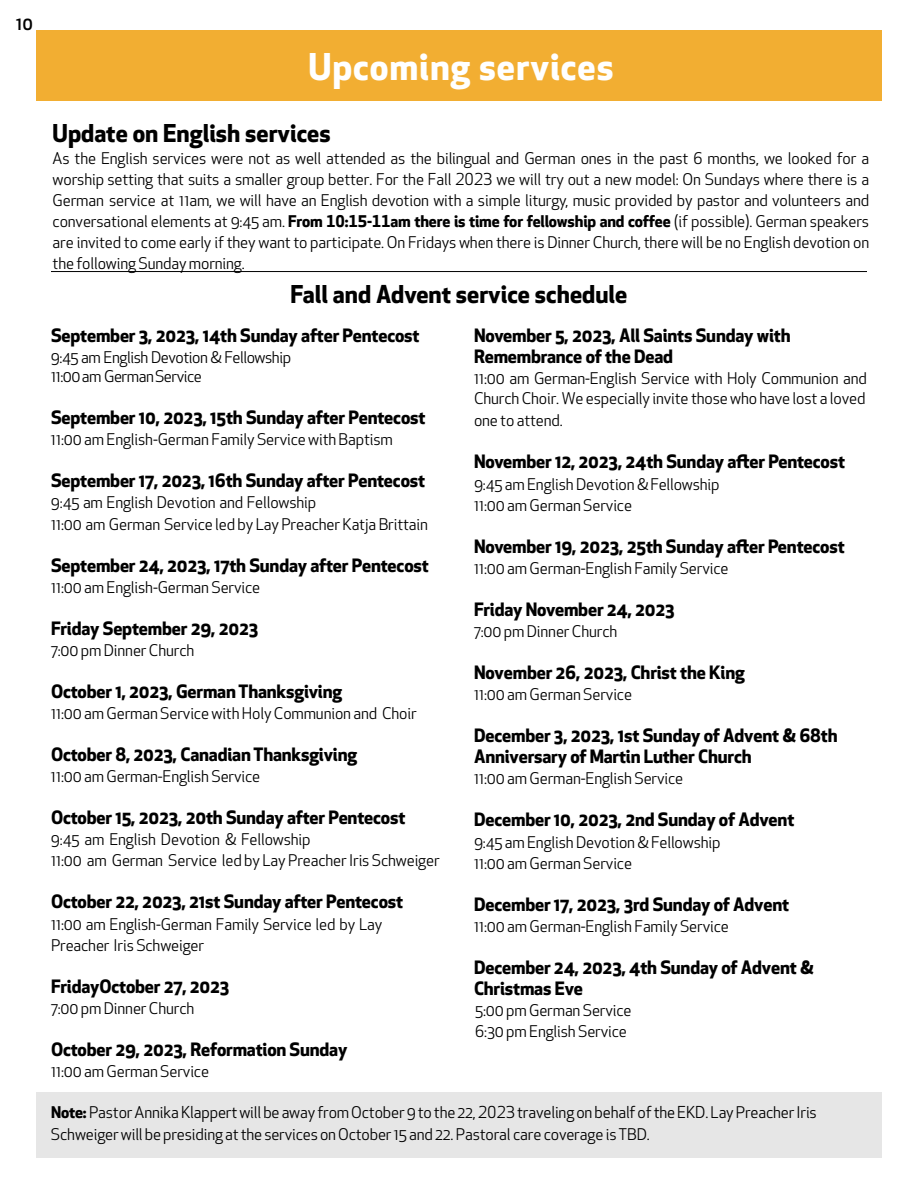
<style>
.page{position:relative;width:918px;height:1188px;background:#fff}
.page>*{position:absolute;margin:0;border:0;box-sizing:border-box;transform-origin:0 0}
.t1{font:700 36px "Apex New";letter-spacing:.025em;color:#fff}
.t2{font:700 24px "Apex New";color:#000}
.t3{font:700 18px/21px "Apex New";letter-spacing:-.01em;color:#000}
.t4{font:500 18px "Apex New";color:#000}
.t5{font:15.75px/21px "Apex New";letter-spacing:-.01em;color:#000}
.t6{font:15.75px/18.9px "Apex New";letter-spacing:-.03em;color:#000}
.s1{font-weight:700}
</style>
<div class="page">
<hr style="left:51px;top:271px;width:816px;height:1px;background:#000">
<div style="left:36px;top:30px;width:846px;height:70px;background:#f2ae32"></div>
<div style="left:36px;top:1092px;width:846px;height:66px;background:#e6e6e6"></div>
<p class="t4" style="left:16px;top:11px;width:18px">10</p>
<h1 class="t1" style="left:308px;top:40px;width:307px">Upcoming services</h1>
<h2 class="t2" style="left:53px;top:115px;width:280px">Update on English services</h2>
<p class="t5" style="left:53px;top:148px;width:818px;text-align:justify">As the English services were not as well attended as the bilingual and German ones in the past 6 months, we looked for a worship setting that suits a smaller group better. For the Fall 2023 we will try out a new model: On Sundays where there is a German service at 11am, we will have an English devotion with a simple liturgy, music provided by pastor and volunteers and conversational elements at 9:45 am. <span class="s1">From 10:15-11am there is time for fellowship and coffee</span> (if possible). German speakers are invited to come early if they want to participate. On Fridays when there is Dinner Church, there will be no English devotion on the following Sunday morning.</p>
<h2 class="t2" style="left:291px;top:277px;width:338px">Fall and Advent service schedule</h2>
<p class="t3" style="left:51px;top:324px;width:370px">September 3, 2023, 14th Sunday after Pentecost</p>
<p class="t6" style="left:51px;top:348px;width:242px">9:45 am English Devotion &amp; Fellowship<br>11:00 am German Service</p>
<p class="t3" style="left:51px;top:406px;width:376px">September 10, 2023, 15th Sunday after Pentecost</p>
<p class="t5" style="left:51px;top:429px;width:343px">11:00 am English-German Family Service with Baptism</p>
<p class="t3" style="left:51px;top:469px;width:376px">September 17, 2023, 16th Sunday after Pentecost</p>
<p class="t5" style="left:51px;top:491px;width:379px;line-height:21.6px">9:45 am English Devotion and Fellowship<br>11:00 am German Service led by Lay Preacher Katja Brittain</p>
<p class="t3" style="left:51px;top:554px;width:379px">September 24, 2023, 17th Sunday after Pentecost</p>
<p class="t5" style="left:51px;top:576px;width:211px">11:00 am English-German Service</p>
<p class="t3" style="left:51px;top:617px;width:209px">Friday September 29, 2023</p>
<p class="t5" style="left:51px;top:639px;width:145px">7:00 pm Dinner Church</p>
<p class="t3" style="left:51px;top:680px;width:293px">October 1, 2023, German Thanksgiving</p>
<p class="t5" style="left:51px;top:702px;width:367px">11:00 am German Service with Holy Communion and Choir</p>
<p class="t3" style="left:51px;top:743px;width:308px">October 8, 2023, Canadian Thanksgiving</p>
<p class="t5" style="left:51px;top:765px;width:211px">11:00 am German-English Service</p>
<p class="t3" style="left:51px;top:806px;width:356px">October 15, 2023, 20th Sunday after Pentecost</p>
<p class="t5" style="left:51px;top:828px;width:390px;line-height:21.6px">9:45 am English Devotion &amp; Fellowship<br>11:00 am German Service led by Lay Preacher Iris Schweiger</p>
<p class="t3" style="left:51px;top:890px;width:354px">October 22, 2023, 21st Sunday after Pentecost</p>
<p class="t5" style="left:51px;top:914px;width:333px">11:00 am English-German Family Service led by Lay<br>Preacher Iris Schweiger</p>
<p class="t3" style="left:51px;top:975px;width:180px">FridayOctober 27, 2023</p>
<p class="t5" style="left:51px;top:998px;width:145px">7:00 pm Dinner Church</p>
<p class="t3" style="left:51px;top:1038px;width:298px">October 29, 2023, Reformation Sunday</p>
<p class="t5" style="left:51px;top:1061px;width:160px">11:00 am German Service</p>
<p class="t3" style="left:474px;top:324px;width:318px">November 5, 2023, All Saints Sunday with<br>Remembrance of the Dead</p>
<p class="t5" style="left:474px;top:368px;width:394px;text-align:justify">11:00 am German-English Service with Holy Communion and Church Choir. We especially invite those who have lost a loved one to attend.</p>
<p class="t3" style="left:474px;top:450px;width:373px">November 12, 2023, 24th Sunday after Pentecost</p>
<p class="t5" style="left:474px;top:474px;width:247px">9:45 am English Devotion &amp; Fellowship<br>11:00 am German Service</p>
<p class="t3" style="left:474px;top:535px;width:372px">November 19, 2023, 25th Sunday after Pentecost</p>
<p class="t5" style="left:474px;top:558px;width:256px">11:00 am German-English Family Service</p>
<p class="t3" style="left:474px;top:598px;width:202px">Friday November 24, 2023</p>
<p class="t5" style="left:474px;top:621px;width:145px">7:00 pm Dinner Church</p>
<p class="t3" style="left:474px;top:661px;width:272px">November 26, 2023, Christ the King</p>
<p class="t5" style="left:474px;top:684px;width:160px">11:00 am German Service</p>
<p class="t3" style="left:474px;top:725px;width:365px">December 3, 2023, 1st Sunday of Advent &amp; 68th<br>Anniversary of Martin Luther Church</p>
<p class="t5" style="left:474px;top:768px;width:211px">11:00 am German-English Service</p>
<p class="t3" style="left:474px;top:809px;width:322px">December 10, 2023, 2nd Sunday of Advent</p>
<p class="t5" style="left:474px;top:832px;width:248px">9:45 am English Devotion &amp; Fellowship<br>11:00 am German Service</p>
<p class="t3" style="left:474px;top:893px;width:317px">December 17, 2023, 3rd Sunday of Advent</p>
<p class="t5" style="left:474px;top:916px;width:256px">11:00 am German-English Family Service</p>
<p class="t3" style="left:474px;top:956px;width:341px">December 24, 2023, 4th Sunday of Advent &amp;<br>Christmas Eve</p>
<p class="t5" style="left:475px;top:1000px;width:158px">5:00 pm German Service<br>6:30 pm English Service</p>
<p class="t5" style="left:51px;top:1102px;width:767px;line-height:21.6px"><span class="s1">Note:</span> Pastor Annika Klappert will be away from October 9 to the 22, 2023 traveling on behalf of the EKD. Lay Preacher Iris<br>Schweiger will be presiding at the services on October15 and 22. Pastoral care coverage isTBD.</p>
</div>
